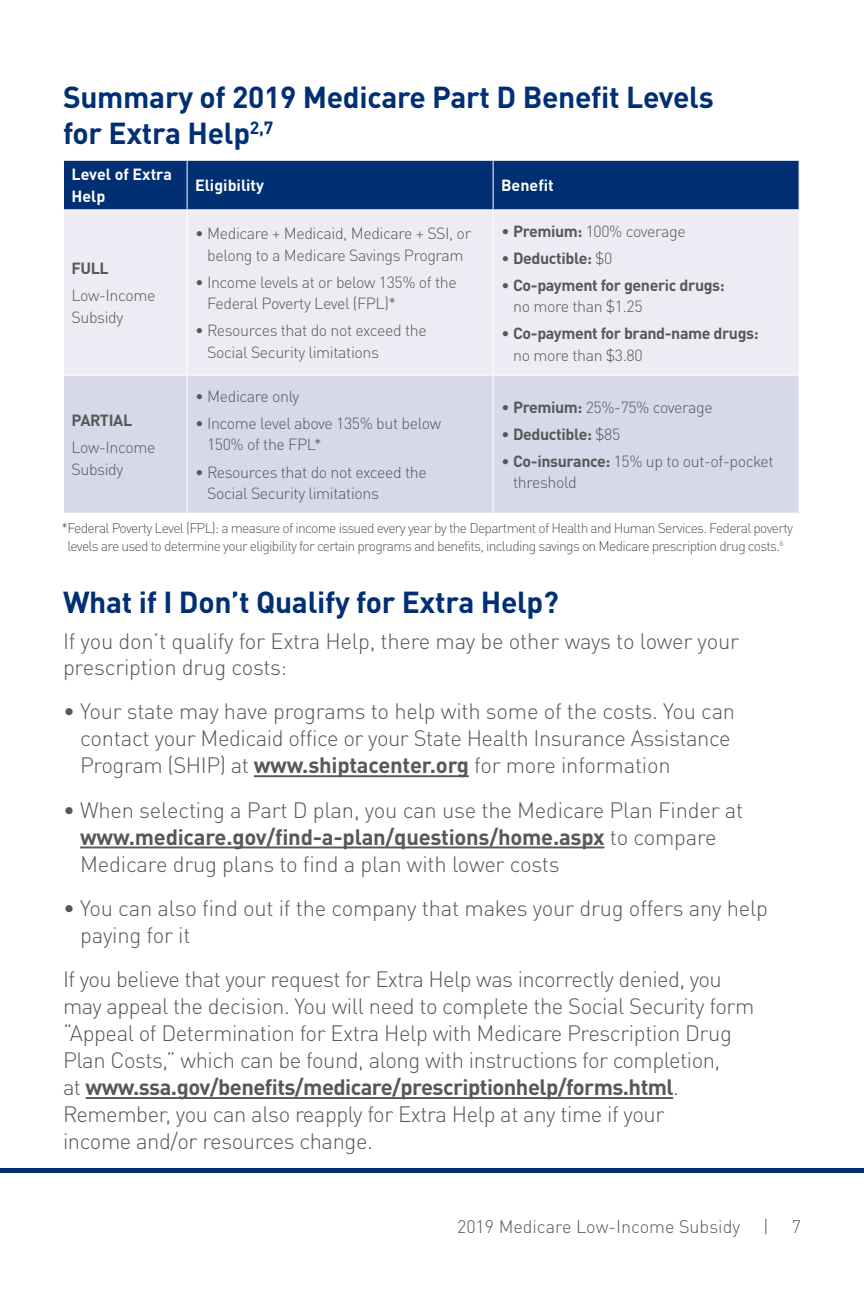
<style>
.page{position:relative;width:864px;height:1296px;background:#fff}
.page>*{position:absolute;margin:0;border:0;box-sizing:border-box;transform-origin:0 0}
.t1{font:700 30px/36px "DINOT";letter-spacing:-.01em;color:#002f73}
.t2{font:300 22px/27px "DINOT";letter-spacing:-.02em;color:#57585a}
.t3{font:300 18px "DINOT";color:#57585a}
.t4{font:300 16px/21.4px "DINOT";letter-spacing:-.025em;color:#57585a}
.t5{font:700 16px/21.4px "DINOT";letter-spacing:-.025em;color:#57585a}
.t6{font:700 16px/21.4px "DINOT";color:#fff}
.t7{font:300 14px/18px "DINOT";letter-spacing:-.05em;color:#57585a;text-align:center}
.s1{font-weight:700}
.s2{font-weight:300}
</style>
<div class="page">
<hr style="left:254px;top:775px;width:215px;height:2px;background:#57585a">
<hr style="left:80px;top:847px;width:524px;height:1px;background:#57585a">
<hr style="left:86px;top:1097px;width:587px;height:2px;background:#57585a">
<div style="left:64px;top:161px;width:735px;height:48px;background:#002f73"></div>
<div style="left:64px;top:210px;width:735px;height:165px;background:#edecf4"></div>
<div style="left:64px;top:376px;width:735px;height:137px;background:#d7d9e8"></div>
<hr style="left:187px;top:161px;width:1px;height:48px;background:#fff">
<hr style="left:493px;top:161px;width:1px;height:48px;background:#fff">
<hr style="left:187px;top:210px;width:1px;height:165px;background:#fff">
<hr style="left:493px;top:210px;width:1px;height:165px;background:#fff">
<hr style="left:187px;top:376px;width:1px;height:137px;background:#fff">
<hr style="left:493px;top:376px;width:1px;height:137px;background:#fff">
<div style="left:0;top:1168px;width:864px;height:5px;background:#002f73"></div>
<h1 class="t1" style="left:63px;top:78px;width:652px">Summary of 2019 Medicare Part D Benefit Levels for Extra Help<sup>2,7</sup></h1>
<p class="t6" style="left:72px;top:164px;width:102px">Level of Extra<br>Help</p>
<p class="t6" style="left:195px;top:174px;width:71px">Eligibility</p>
<p class="t6" style="left:501px;top:174px;width:54px">Benefit</p>
<p class="t5" style="left:72px;top:257px;width:39px">FULL</p>
<p class="t4" style="left:72px;top:285px;width:85px">Low-Income<br>Subsidy</p>
<p class="t4" style="left:195px;top:223px;width:278px;text-align:center">• Medicare + Medicaid, Medicare + SSI, or belong to a Medicare Savings Program</p>
<p class="t4" style="left:207px;top:271px;width:251px;text-indent:-12px">• Income levels at or below 135% of the<br>Federal Poverty Level (FPL)*</p>
<p class="t4" style="left:207px;top:320px;width:221px;text-indent:-12px">• Resources that do not exceed the<br>Social Security limitations</p>
<p class="t4" style="left:501px;top:220px;width:186px">• <span class="s1">Premium:</span> 100% coverage</p>
<p class="t5" style="left:501px;top:247px;width:113px"><span class="s2">•</span> Deductible: <span class="s2">$0</span></p>
<p class="t5" style="left:513px;top:274px;width:213px;text-indent:-12px"><span class="s2">•</span> Co-payment for generic drugs: <span class="s2">no more than $1.25</span></p>
<p class="t5" style="left:513px;top:322px;width:247px;text-indent:-12px"><span class="s2">•</span> Co-payment for brand-name drugs: <span class="s2">no more than $3.80</span></p>
<p class="t4" style="left:195px;top:385px;width:106px">• Medicare only</p>
<p class="t4" style="left:207px;top:412px;width:235px;text-indent:-12px">• Income level above 135% but below<br>150% of the FPL*</p>
<p class="t4" style="left:207px;top:461px;width:221px;text-indent:-12px">• Resources that do not exceed the<br>Social Security limitations</p>
<p class="t4" style="left:501px;top:396px;width:213px">• <span class="s1">Premium:</span> 25%-75% coverage</p>
<p class="t5" style="left:501px;top:423px;width:121px"><span class="s2">•</span> Deductible: <span class="s2">$85</span></p>
<p class="t4" style="left:513px;top:450px;width:262px;text-indent:-12px">• <span class="s1">Co-insurance:</span> 15% up to out-of-pocket threshold</p>
<p class="t7" style="left:62px;top:519px;width:733px">*Federal Poverty Level (FPL): a measure of income issued every year by the Department of Health and Human Services. Federal poverty levels are used to determine your eligibility for certain programs and benefits, including savings on Medicare prescription drug costs.<sup>6</sup></p>
<p class="t5" style="left:72px;top:409px;width:62px">PARTIAL</p>
<p class="t4" style="left:72px;top:437px;width:85px">Low-Income<br>Subsidy</p>
<h1 class="t1" style="left:63px;top:583px;width:497px">What if I Don’t Qualify for Extra Help?</h1>
<p class="t2" style="left:63px;top:627px;width:678px;line-height:26.4px">If you don’t qualify for Extra Help, there may be other ways to lower your prescription drug costs:</p>
<p class="t2" style="left:80px;top:698px;width:657px;text-indent:-17px">• Your state may have programs to help with some of the costs. You can contact your Medicaid office or your State Health Insurance Assistance<br>Program (SHIP) at <span class="s1">www.shiptacenter.org</span> for more information</p>
<p class="t2" style="left:80px;top:796px;width:665px;text-indent:-17px">• When selecting a Part D plan, you can use the Medicare Plan Finder at <span class="s1">www.medicare.gov/find-a-plan/questions/home.aspx</span> to compare<br>Medicare drug plans to find a plan with lower costs</p>
<p class="t2" style="left:80px;top:894px;width:690px;text-indent:-17px">• You can also find out if the company that makes your drug offers any help paying for it</p>
<p class="t2" style="left:63px;top:965px;width:693px">If you believe that your request for Extra Help was incorrectly denied, you may appeal the decision. You will need to complete the Social Security form “Appeal of Determination for Extra Help with Medicare Prescription Drug Plan Costs,” which can be found, along with instructions for completion,<br>at <span class="s1">www.ssa.gov/benefits/medicare/prescriptionhelp/forms.html</span>.<br>Remember, you can also reapply for Extra Help at any time if your<br>income and/or resources change.</p>
<p class="t3" style="left:457px;top:1215px;width:285px">2019 Medicare Low-Income Subsidy</p>
<p class="t3" style="left:763px;top:1215px;width:7px">|</p>
<p class="t3" style="left:792px;top:1215px;width:11px">7</p>
</div>
